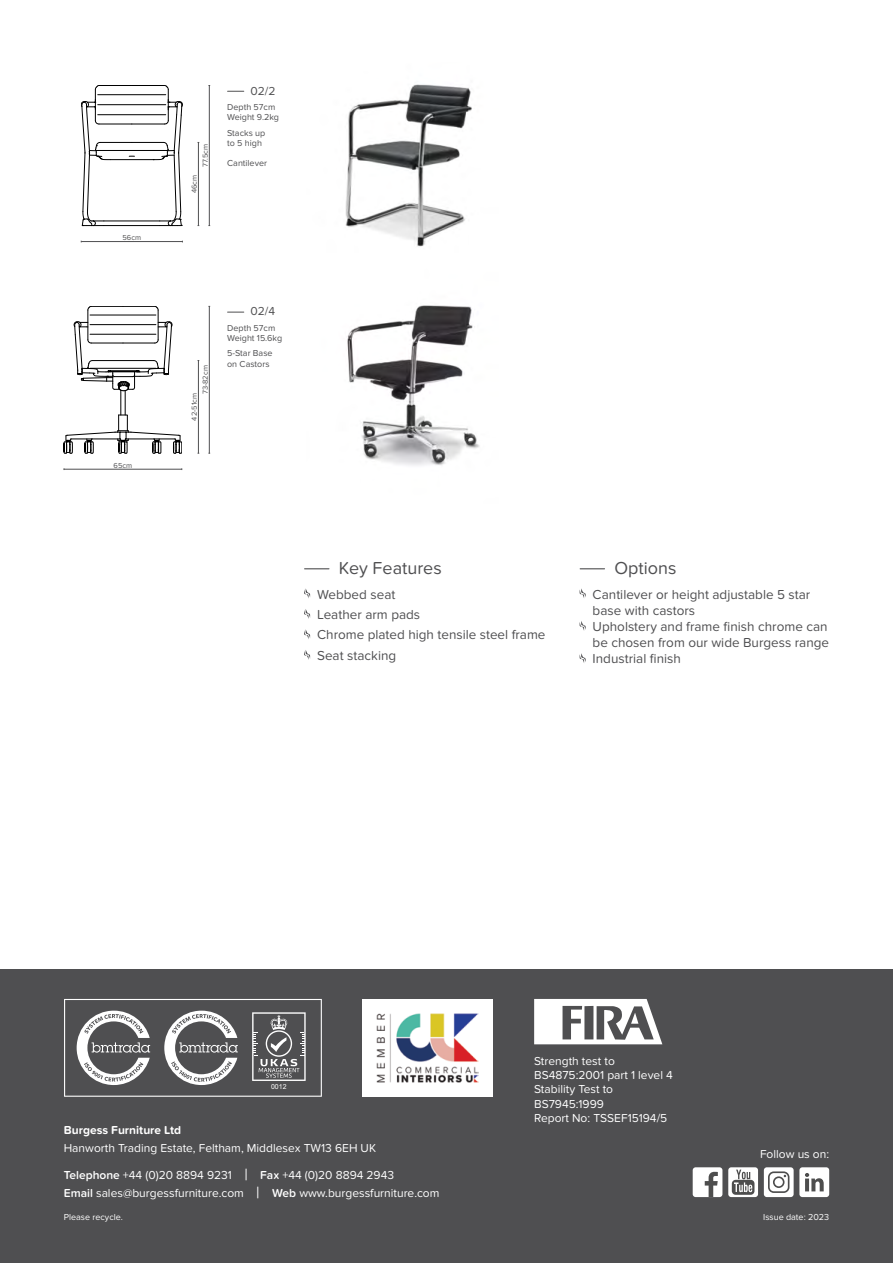
<style>
.page{position:relative;width:893px;height:1263px;background:#fff}
.page>*{position:absolute;margin:0;border:0;box-sizing:border-box;transform-origin:0 0}
.t1{font:18px "Proxima Nova Soft";color:#4f4f51}
.t2{font:13.5px/16.2px "Proxima Nova Soft";color:#4f4f51}
.t3{font:12px/14.4px "Proxima Nova Soft";color:#fff}
.t4{font:700 12px "Proxima Nova Soft";color:#fff}
.t5{font:12px "Proxima Nova Soft";color:#4f4f51}
.t6{font:9px/10.8px "Proxima Nova Soft";color:#4f4f51}
.t7{font:9px "Proxima Nova Soft";color:#fff}
.t8{font:7.5px "Proxima Nova Soft";color:#4f4f51}
.t9{font:6.9px "Arial";color:#fff}
.s1{font-weight:600}
.s2{font-size:16.5px}
</style>
<div class="page">
<div style="left:0;top:969px;width:893px;height:294px;background:#4f4f51"></div>
<div style="left:799px;top:1167px;width:30px;height:30px;background:#fff;border-radius:3px"></div>
<svg style="left:805px;top:1173px;width:19px;height:18px"></svg>
<div style="left:693px;top:1167px;width:29px;height:30px;background:#fff;border-radius:3px"></div>
<svg style="left:705px;top:1172px;width:13px;height:25px"></svg>
<div style="left:764px;top:1167px;width:30px;height:30px;background:#fff;border-radius:3px"></div>
<svg style="left:768px;top:1171px;width:21px;height:22px"></svg>
<div style="left:728px;top:1167px;width:30px;height:30px;background:#fff;border-radius:3px"></div>
<svg style="left:732px;top:1169px;width:22px;height:26px"></svg>
<svg style="left:534px;top:999px;width:128px;height:45px"></svg>
<div style="left:362px;top:999px;width:131px;height:98px;background:#fff"></div>
<img style="left:376px;top:1013px;width:103px;height:70px">
<svg style="left:64px;top:999px;width:258px;height:98px"></svg>
<img style="left:345px;top:84px;width:127px;height:155px">
<svg style="left:228px;top:91px;width:16px;height:1px"></svg>
<hr style="left:209px;top:85px;width:1px;height:141px;background:#4f4f51">
<hr style="left:198px;top:142px;width:1px;height:84px;background:#4f4f51">
<hr style="left:81px;top:241px;width:101px;height:1px;background:#4f4f51">
<hr style="left:96px;top:150px;width:68px;height:1px;background:#000">
<hr style="left:110px;top:159px;width:43px;height:1px;background:#000">
<hr style="left:104px;top:221px;width:56px;height:1px;background:#000">
<hr style="left:104px;top:225px;width:56px;height:1px;background:#000">
<hr style="left:132px;top:142px;width:31px;height:1px;background:#000">
<hr style="left:100px;top:142px;width:32px;height:1px;background:#000">
<hr style="left:99px;top:124px;width:33px;height:1px;background:#000">
<hr style="left:132px;top:124px;width:33px;height:1px;background:#000">
<hr style="left:99px;top:85px;width:33px;height:1px;background:#000">
<hr style="left:132px;top:85px;width:33px;height:1px;background:#000">
<hr style="left:98px;top:114px;width:68px;height:1px;background:#000">
<hr style="left:98px;top:104px;width:68px;height:1px;background:#000">
<svg style="left:81px;top:85px;width:30px;height:141px"></svg>
<svg style="left:153px;top:85px;width:30px;height:141px"></svg>
<hr style="left:98px;top:94px;width:68px;height:1px;background:#000">
<img style="left:347px;top:239px;width:133px;height:227px">
<svg style="left:228px;top:312px;width:16px;height:1px"></svg>
<hr style="left:209px;top:306px;width:1px;height:147px;background:#4f4f51">
<hr style="left:198px;top:360px;width:1px;height:93px;background:#4f4f51">
<hr style="left:64px;top:469px;width:118px;height:1px;background:#4f4f51">
<hr style="left:158px;top:310px;width:1px;height:30px;background:#000">
<hr style="left:88px;top:310px;width:1px;height:30px;background:#000">
<hr style="left:91px;top:306px;width:32px;height:1px;background:#000">
<svg style="left:123px;top:306px;width:35px;height:4px"></svg>
<hr style="left:90px;top:315px;width:66px;height:1px;background:#000">
<svg style="left:64px;top:321px;width:118px;height:133px"></svg>
<svg style="left:305px;top:568px;width:24px;height:1px"></svg>
<svg style="left:304px;top:588px;width:6px;height:10px"></svg>
<svg style="left:304px;top:609px;width:6px;height:10px"></svg>
<svg style="left:304px;top:629px;width:6px;height:10px"></svg>
<svg style="left:304px;top:650px;width:6px;height:10px"></svg>
<svg style="left:580px;top:568px;width:24px;height:1px"></svg>
<svg style="left:579px;top:588px;width:7px;height:10px"></svg>
<svg style="left:579px;top:621px;width:7px;height:10px"></svg>
<svg style="left:579px;top:653px;width:7px;height:10px"></svg>
<p class="t8" style="left:123px;top:233px;width:20px">56cm</p>
<p class="t8" style="left:114px;top:461px;width:20px">65cm</p>
<p class="t8" style="left:201px;top:167px;width:24px;rotate:-90deg">77.5cm</p>
<p class="t8" style="left:190px;top:193px;width:20px;rotate:-90deg">46cm</p>
<p class="t5" style="left:250px;top:84px;width:27px">02/2</p>
<p class="t6" style="left:227px;top:101px;width:53px">Depth 57cm<br>Weight 9.2kg</p>
<p class="t6" style="left:227px;top:127px;width:40px">Stacks up to 5 high</p>
<p class="t6" style="left:227px;top:157px;width:41px">Cantilever</p>
<p class="t8" style="left:201px;top:394px;width:30px;rotate:-90deg">73-82cm</p>
<p class="t8" style="left:190px;top:421px;width:29px;rotate:-90deg">42-51cm</p>
<p class="t5" style="left:250px;top:305px;width:26px">02/4</p>
<p class="t6" style="left:227px;top:322px;width:57px">Depth 57cm<br>Weight 15.6kg</p>
<p class="t6" style="left:227px;top:348px;width:47px">5-Star Base on Castors</p>
<h1 class="t1" style="left:339px;top:557px;width:104px">Key Features</h1>
<p class="t2" style="left:317px;top:584px;width:230px;line-height:20.4px">Webbed seat<br>Leather arm pads<br>Chrome plated high tensile steel frame<br>Seat stacking</p>
<h1 class="t1" style="left:614px;top:557px;width:63px">Options</h1>
<p class="t2" style="left:593px;top:586px;width:238px">Cantilever or height adjustable 5 star base with castors<br>Upholstery and frame finish chrome can be chosen from our wide Burgess range<br>Industrial finish</p>
<p class="t3" style="left:534px;top:1053px;width:140px">Strength test to<br>BS4875:2001 part 1 level 4<br>Stability Test to<br>BS7945:1999<br>Report No: TSSEF15194/5</p>
<p class="t9" style="left:271px;top:1082px;width:17px">0012</p>
<p class="t4" style="left:64px;top:1123px;width:119px">Burgess Furniture Ltd</p>
<p class="t3" style="left:64px;top:1141px;width:314px">Hanworth Trading Estate, Feltham, Middlesex TW13 6EH UK</p>
<p class="t3" style="left:64px;top:1166px;width:377px;line-height:18px"><span class="s1">Telephone</span> +44 (0)20 8894 9231 <span class="s2">|</span> <span class="s1">Fax</span> +44 (0)20 8894 2943<br><span class="s1">Email</span> sales@burgessfurniture.com <span class="s2">|</span> <span class="s1">Web</span> www.burgessfurniture.com</p>
<p class="t7" style="left:64px;top:1212px;width:61px">Please recycle.</p>
<p class="t7" style="left:763px;top:1212px;width:67px">Issue date: 2023</p>
<p class="t3" style="left:760px;top:1147px;width:71px">Follow us on:</p>
</div>
